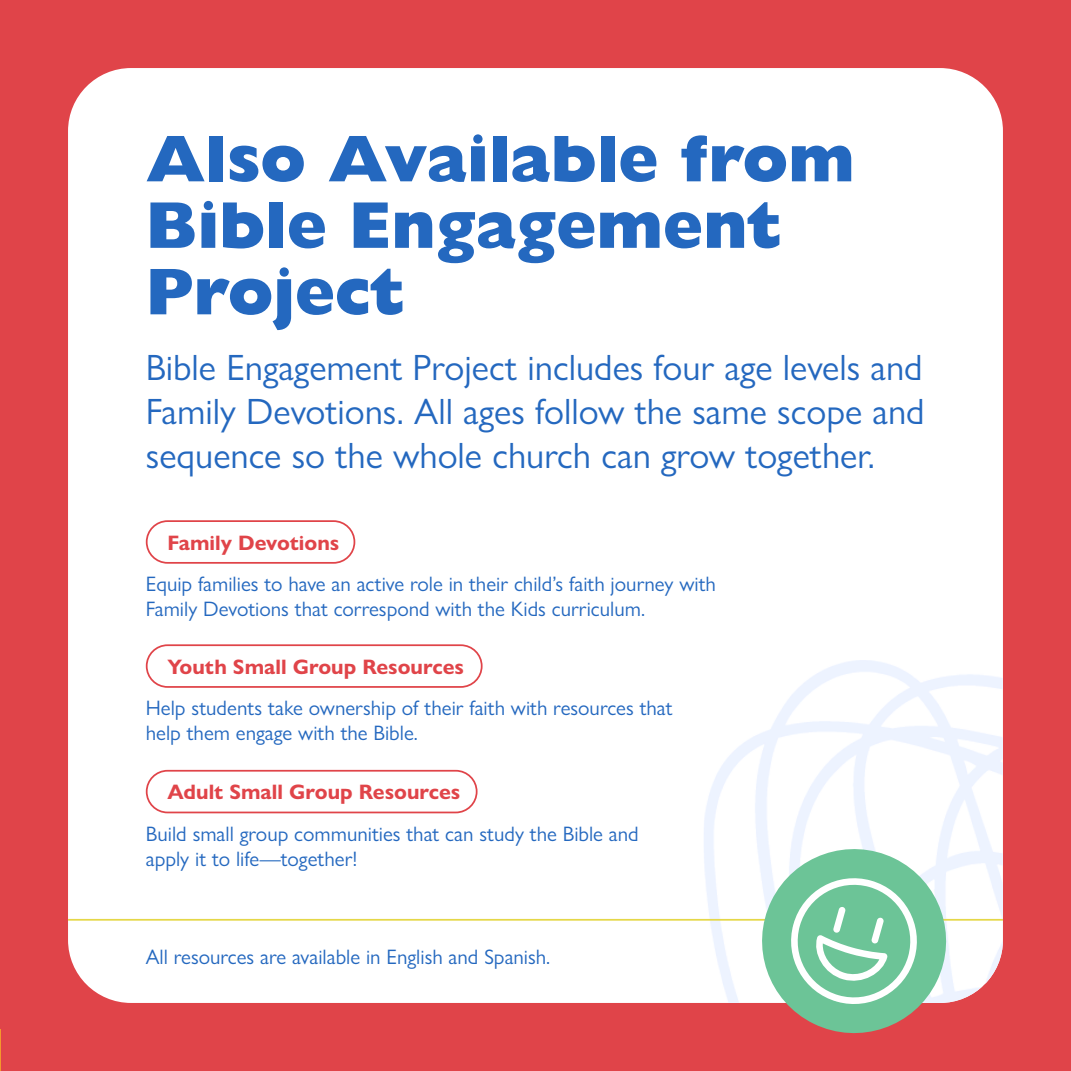
<style>
.page{position:relative;width:1071px;height:1071px;background:#e04449}
.page>*{position:absolute;margin:0;border:0;box-sizing:border-box;transform-origin:0 0}
.t1{font:800 66.5px/66.5px "Gill Sans Nova";color:#2468bf}
.t2{font:36.75px/44.1px "Gill Sans Nova";color:#2468bf;text-align:justify}
.t3{font:21px/25.2px "Gill Sans Nova";color:#2468bf}
.t4{font:700 21px "Gill Sans Nova";color:#e04449}
</style>
<div class="page">
<div style="left:68px;top:68px;width:935px;height:935px;background:#fff;border-radius:63px"></div>
<img style="left:704px;top:660px;width:299px;height:343px">
<hr style="left:68px;top:919px;width:935px;height:2px;background:#e5d748">
<hr style="left:0;top:1029px;width:1px;height:42px;background:#f4972c">
<svg style="left:749px;top:836px;width:210px;height:198px"></svg>
<div style="left:146px;top:520px;width:209px;height:44px;border:2px solid #e04449;border-radius:21px"></div>
<div style="left:146px;top:644px;width:337px;height:44px;border:2px solid #e04449;border-radius:21px"></div>
<div style="left:146px;top:770px;width:332px;height:43px;border:2px solid #e04449;border-radius:21px"></div>
<p class="t1" style="left:146px;top:125px;width:711px">Also Available from<br>Bible Engagement<br>Project</p>
<p class="t2" style="left:146px;top:345px;width:780px">Bible Engagement Project includes four age levels and Family Devotions. All ages follow the same scope and sequence so the whole church can grow together.</p>
<p class="t4" style="left:167px;top:529px;width:174px">Family Devotions</p>
<p class="t3" style="left:146px;top:571px;width:572px">Equip families to have an active role in their child’s faith journey with<br>Family Devotions that correspond with the Kids curriculum.</p>
<p class="t4" style="left:167px;top:653px;width:298px">Youth Small Group Resources</p>
<p class="t3" style="left:146px;top:695px;width:528px">Help students take ownership of their faith with resources that help them engage with the Bible.</p>
<p class="t4" style="left:167px;top:779px;width:295px">Adult Small Group Resources</p>
<p class="t3" style="left:146px;top:821px;width:495px">Build small group communities that can study the Bible and apply it to life—together!</p>
<p class="t3" style="left:146px;top:944px;width:406px">All resources are available in English and Spanish.</p>
</div>
